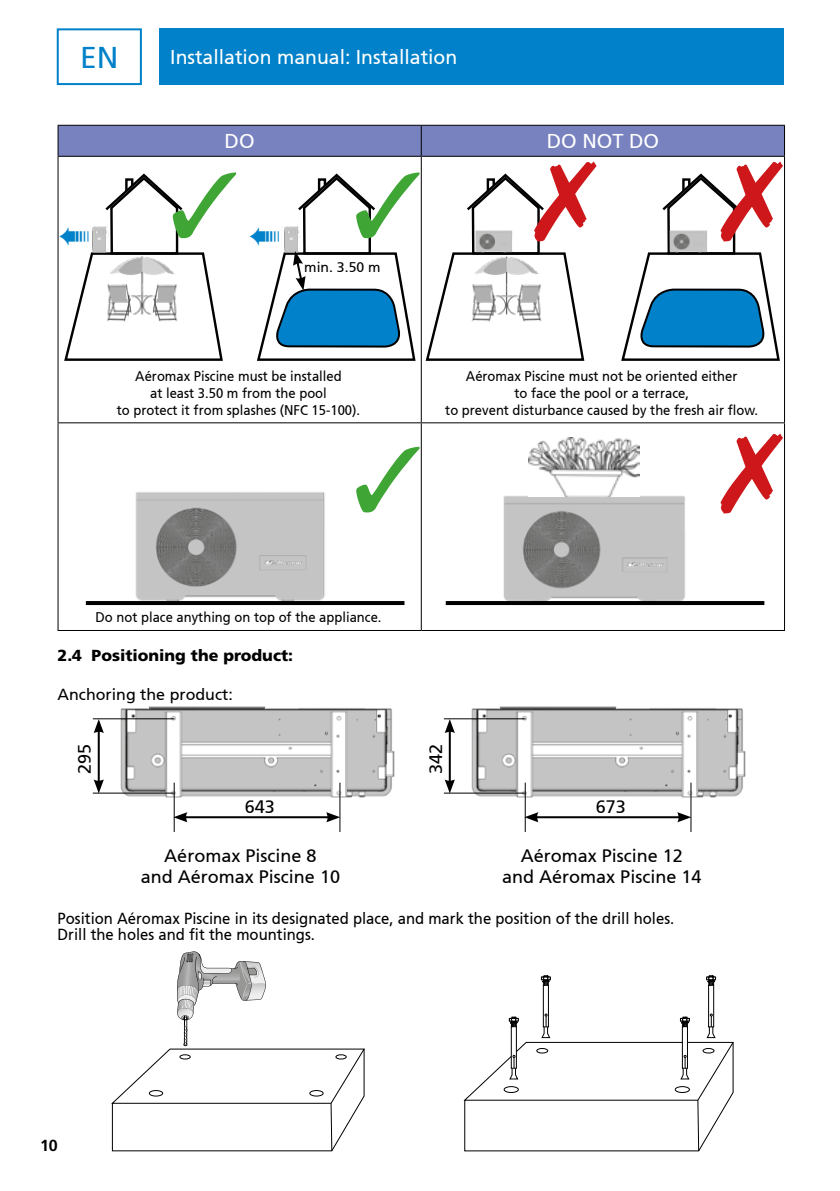
<style>
.page{position:relative;width:840px;height:1191px;background:#fff}
.page>*{position:absolute;margin:0;border:0;box-sizing:border-box;transform-origin:0 0}
.t1{font:30px "Frutiger 55 Roman";color:#0081c9}
.t2{font:20px "Frutiger 55 Roman";color:#fff}
.t3{font:18px/21.6px "Frutiger 55 Roman";color:#000;text-align:center}
.t4{font:16px/16px "Frutiger 55 Roman";color:#000;scale:.93 1}
.t5{font:900 16px "Frutiger";color:#000}
.t6{font:16px "Frutiger 55 Roman";color:#000}
.t7{font:700 16px "Frutiger LT Std";color:#000}
.t8{font:14px/16.8px "Frutiger 55 Roman";color:#000;text-align:center;scale:.93 1}
.t9{font:14px "Frutiger 55 Roman";color:#000}
</style>
<div class="page">
<div style="left:57px;top:28px;width:85px;height:57px;border:2px solid #0081c9"></div>
<div style="left:159px;top:28px;width:623px;height:57px;background:#0081c9"></div>
<hr style="left:57px;top:125px;width:364px;height:1px;background:#000">
<hr style="left:57px;top:126px;width:1px;height:30px;background:#000">
<hr style="left:57px;top:156px;width:364px;height:1px;background:#000">
<hr style="left:420px;top:157px;width:1px;height:265px;background:#000">
<hr style="left:57px;top:422px;width:364px;height:1px;background:#000">
<hr style="left:421px;top:422px;width:363px;height:1px;background:#000">
<hr style="left:420px;top:423px;width:1px;height:207px;background:#000">
<hr style="left:57px;top:630px;width:364px;height:1px;background:#000">
<hr style="left:421px;top:630px;width:363px;height:1px;background:#000">
<hr style="left:57px;top:157px;width:1px;height:265px;background:#000">
<hr style="left:57px;top:423px;width:1px;height:207px;background:#000">
<hr style="left:783px;top:157px;width:1px;height:265px;background:#000">
<hr style="left:783px;top:423px;width:1px;height:207px;background:#000">
<img style="left:135px;top:492px;width:190px;height:109px">
<img style="left:503px;top:496px;width:182px;height:105px">
<hr style="left:86px;top:601px;width:318px;height:4px;background:#000">
<hr style="left:445px;top:601px;width:319px;height:4px;background:#000">
<img style="left:528px;top:437px;width:111px;height:60px">
<svg style="left:111px;top:951px;width:254px;height:200px"></svg>
<svg style="left:542px;top:986px;width:2px;height:27px"></svg>
<svg style="left:540px;top:975px;width:10px;height:11px"></svg>
<svg style="left:708px;top:986px;width:2px;height:27px"></svg>
<svg style="left:463px;top:1013px;width:271px;height:138px"></svg>
<svg style="left:706px;top:975px;width:9px;height:11px"></svg>
<img style="left:94px;top:706px;width:301px;height:96px">
<img style="left:444px;top:706px;width:302px;height:96px">
<hr style="left:93px;top:792px;width:81px;height:1px;background:#000">
<hr style="left:443px;top:792px;width:82px;height:1px;background:#000">
<hr style="left:93px;top:718px;width:81px;height:1px;background:#000">
<hr style="left:443px;top:718px;width:82px;height:1px;background:#000">
<hr style="left:339px;top:782px;width:1px;height:50px;background:#000">
<hr style="left:690px;top:782px;width:1px;height:50px;background:#000">
<hr style="left:174px;top:782px;width:1px;height:50px;background:#000">
<hr style="left:524px;top:782px;width:1px;height:50px;background:#000">
<hr style="left:184px;top:816px;width:145px;height:2px;background:#000">
<svg style="left:173px;top:812px;width:14px;height:10px"></svg>
<svg style="left:326px;top:812px;width:14px;height:10px"></svg>
<hr style="left:535px;top:816px;width:145px;height:2px;background:#000">
<svg style="left:524px;top:812px;width:14px;height:10px"></svg>
<svg style="left:676px;top:812px;width:15px;height:10px"></svg>
<hr style="left:98px;top:730px;width:2px;height:52px;background:#000">
<svg style="left:94px;top:779px;width:10px;height:14px"></svg>
<svg style="left:94px;top:719px;width:10px;height:14px"></svg>
<hr style="left:448px;top:730px;width:2px;height:52px;background:#000">
<svg style="left:444px;top:779px;width:10px;height:14px"></svg>
<svg style="left:444px;top:719px;width:10px;height:14px"></svg>
<svg style="left:58px;top:125px;width:726px;height:237px"></svg>
<h1 class="t1" style="left:80px;top:40px;width:40px">EN</h1>
<h2 class="t2" style="left:170px;top:45px;width:288px">Installation manual: Installation</h2>
<h2 class="t2" style="left:224px;top:130px;width:32px">DO</h2>
<h2 class="t2" style="left:546px;top:130px;width:114px">DO NOT DO</h2>
<p class="t9" style="left:304px;top:259px;width:78px">min. 3.50 m</p>
<p class="t8" style="left:117px;top:368px;width:263px">Aéromax Piscine must be installed<br>at least 3.50 m from the pool<br>to protect it from splashes (NFC 15-100).</p>
<p class="t8" style="left:445px;top:368px;width:338px">Aéromax Piscine must not be oriented either<br>to face the pool or a terrace,<br>to prevent disturbance caused by the fresh air flow.</p>
<p class="t8" style="left:95px;top:609px;width:309px">Do not place anything on top of the appliance.</p>
<p class="t5" style="left:57px;top:646px;width:237px">2.4 Positioning the product:</p>
<p class="t6" style="left:57px;top:685px;width:177px">Anchoring the product:</p>
<p class="t3" style="left:74px;top:774px;width:32px;rotate:-90deg">295</p>
<p class="t3" style="left:425px;top:774px;width:32px;rotate:-90deg">342</p>
<p class="t3" style="left:244px;top:795px;width:32px">643</p>
<p class="t3" style="left:595px;top:795px;width:32px">673</p>
<p class="t3" style="left:141px;top:844px;width:201px">Aéromax Piscine 8<br>and Aéromax Piscine 10</p>
<p class="t3" style="left:502px;top:844px;width:201px">Aéromax Piscine 12<br>and Aéromax Piscine 14</p>
<p class="t4" style="left:57px;top:910px;width:664px">Position Aéromax Piscine in its designated place, and mark the position of the drill holes.<br>Drill the holes and fit the mountings.</p>
<p class="t7" style="left:40px;top:1136px;width:19px">10</p>
</div>
